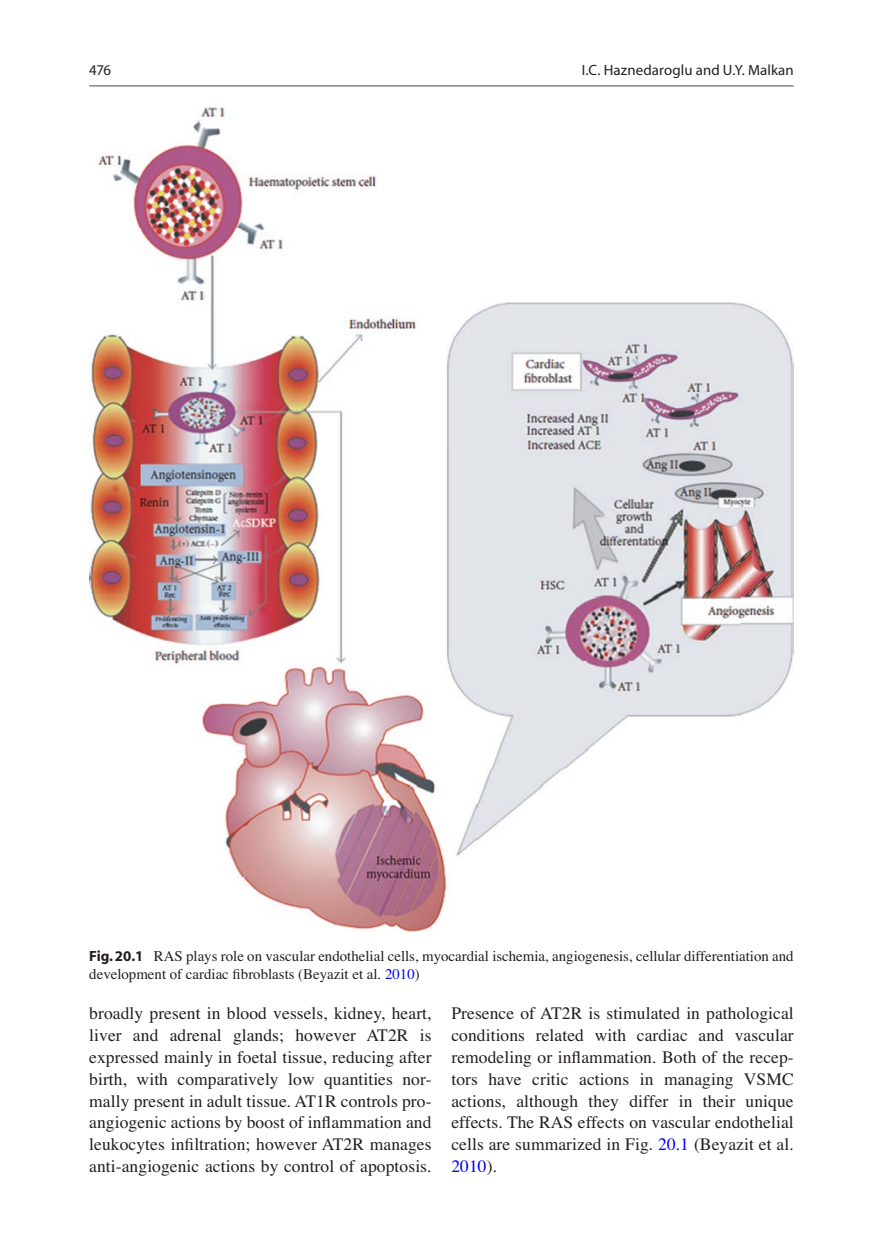
<style>
.page{position:relative;width:883px;height:1260px;background:#fff}
.page>*{position:absolute;margin:0;border:0;box-sizing:border-box;transform-origin:0 0}
.t1{font:17.5px/21.9px "Vhjxvh Times";letter-spacing:.005em;color:#231f20;text-align:justify}
.t2{font:14.88px/17.5px "Vhjxvh Times";color:#231f20}
.t3{font:14.88px "Hspwkh Myriad";letter-spacing:.005em;color:#231f20}
.t4{font:14.88px "Hsntqd Myriad";color:#231f20}
.s1{font-family:"Xknlmc Myriad";font-weight:700}
.s2{color:#0000fa}
</style>
<div class="page">
<img style="left:89px;top:107px;width:705px;height:824px">
<hr style="left:89px;top:85px;width:705px;height:2px;background:#939598">
<p class="t4" style="left:89px;top:63px;width:23px">476</p>
<p class="t3" style="left:582px;top:63px;width:213px">I.C. Haznedaroglu and U.Y. Malkan</p>
<p class="t2" style="left:89px;top:949px;width:706px"><span class="s1">Fig. 20.1</span> RAS plays role on vascular endothelial cells, myocardial ischemia, angiogenesis, cellular differentiation and development of cardiac fibroblasts (Beyazit et al. <span class="s2">2010</span>)</p>
<p class="t1" style="left:89px;top:1004px;width:344px">broadly present in blood vessels, kidney, heart, liver and adrenal glands; however AT2R is expressed mainly in foetal tissue, reducing after birth, with comparatively low quantities nor&shy;mally present in adult tissue. AT1R controls pro&shy;angiogenic actions by boost of inflammation and leukocytes infiltration; however AT2R manages anti-angiogenic actions by control of apoptosis.</p>
<p class="t1" style="left:451px;top:1004px;width:344px">Presence of AT2R is stimulated in pathological conditions related with cardiac and vascular remodeling or inflammation. Both of the recep&shy;tors have critic actions in managing VSMC actions, although they differ in their unique effects. The RAS effects on vascular endothelial cells are summarized in Fig. <span class="s2">20.1</span> (Beyazit et al.<br><span class="s2">2010</span>).</p>
</div>
